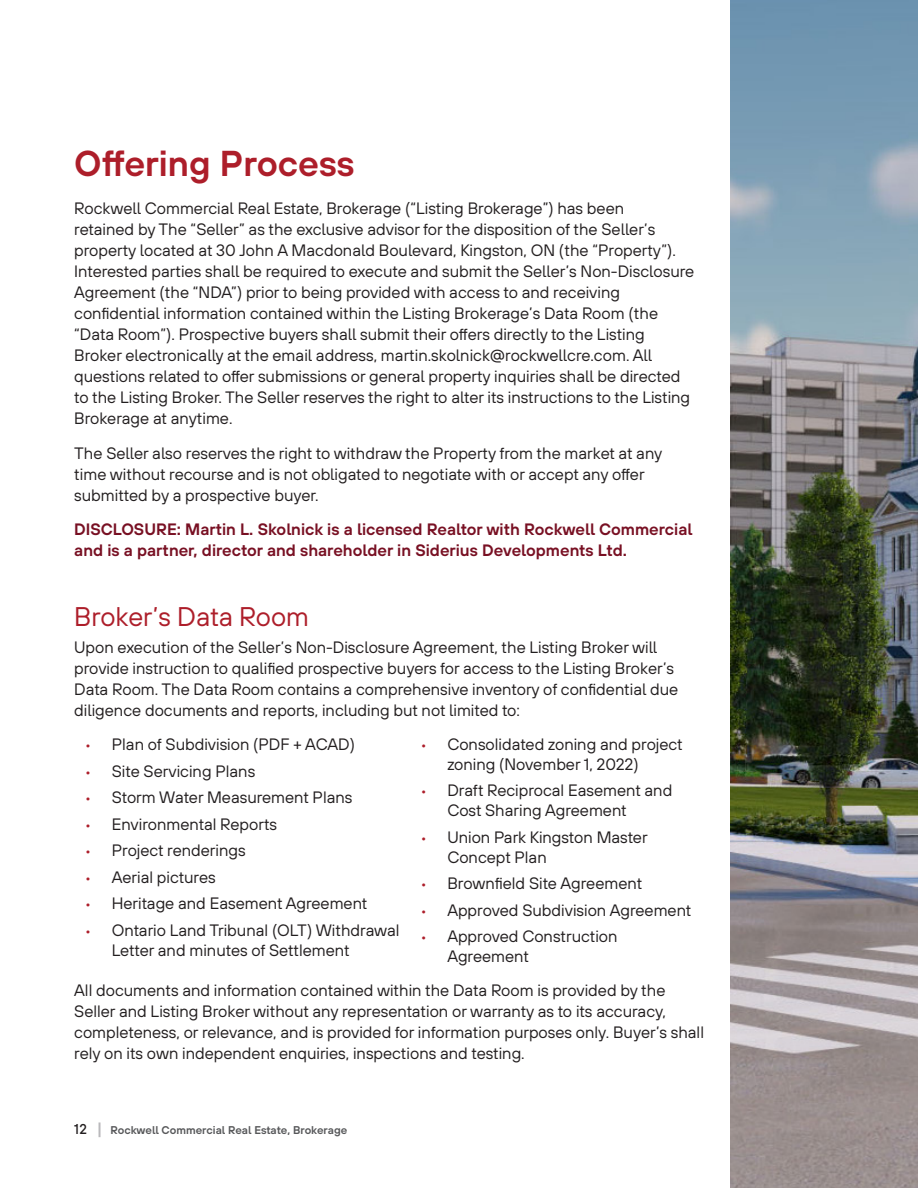
<style>
.page{position:relative;width:918px;height:1188px;background:#fff}
.page>*{position:absolute;margin:0;border:0;box-sizing:border-box;transform-origin:0 0}
.Header_Bold{font:36px "TT Hoves Pro Dm Bd";color:#ad1e2a}
.SubHeaders{font:27px "TT Hoves Pro";color:#ad1e2a}
.Body_Copy{font:16.5px/21px "TT Hoves Pro";color:#231f20}
.H3_SubHeaders{font:16.5px/21px "TT Hoves Pro";color:#231f20}
.Body_Copy-2{font:16.5px/21px "TT Hoves Pro Dm Bd";color:#781023}
.t1{font:500 14.25px "TT Hoves Pro";color:#231f20;scale:.94 1}
.t2{font:11.25px "TT Hoves Pro Dm Bd";color:#57585a}
.s1{font-size:15px;color:#ad1e2a}
.s2{font-size:15.75px;color:#b9b8bb}
</style>
<div class="page">
<img style="left:730px;top:0;width:188px;height:1188px">
<p class="Header_Bold" style="left:74px;top:138px;width:282px">Offering Process</p>
<p class="Body_Copy" style="left:74px;top:198px;width:622px">Rockwell Commercial Real Estate, Brokerage (“Listing Brokerage”) has been<br>retained by The “Seller” as the exclusive advisor for the disposition of the Seller’s property located at 30 John A Macdonald Boulevard, Kingston, ON (the “Property”).<br>Interested parties shall be required to execute and submit the Seller’s Non-Disclosure Agreement (the “NDA”) prior to being provided with access to and receiving confidential information contained within the Listing Brokerage’s Data Room (the “Data Room”). Prospective buyers shall submit their offers directly to the Listing Broker electronically at the email address, martin.skolnick@rockwellcre.com. All questions related to offer submissions or general property inquiries shall be directed to the Listing Broker. The Seller reserves the right to alter its instructions to the Listing Brokerage at anytime.</p>
<p class="Body_Copy" style="left:74px;top:443px;width:590px">The Seller also reserves the right to withdraw the Property from the market at any time without recourse and is not obligated to negotiate with or accept any offer submitted by a prospective buyer.</p>
<p class="Body_Copy-2" style="left:74px;top:519px;width:620px">DISCLOSURE: Martin L. Skolnick is a licensed Realtor with Rockwell Commercial and is a partner, director and shareholder in Siderius Developments Ltd.</p>
<p class="SubHeaders" style="left:74px;top:598px;width:236px">Broker’s Data Room</p>
<p class="Body_Copy" style="left:74px;top:637px;width:606px">Upon execution of the Seller’s Non-Disclosure Agreement, the Listing Broker will provide instruction to qualified prospective buyers for access to the Listing Broker’s Data Room. The Data Room contains a comprehensive inventory of confidential due diligence documents and reports, including but not limited to:</p>
<p class="Body_Copy" style="left:85px;top:734px;width:272px"><span class="s1">•</span> Plan of Subdivision (PDF + ACAD)</p>
<p class="Body_Copy" style="left:85px;top:761px;width:172px"><span class="s1">•</span> Site Servicing Plans</p>
<p class="Body_Copy" style="left:85px;top:787px;width:269px"><span class="s1">•</span> Storm Water Measurement Plans</p>
<p class="Body_Copy" style="left:85px;top:814px;width:194px"><span class="s1">•</span> Environmental Reports</p>
<p class="Body_Copy" style="left:85px;top:840px;width:162px"><span class="s1">•</span> Project renderings</p>
<p class="Body_Copy" style="left:85px;top:867px;width:132px"><span class="s1">•</span> Aerial pictures</p>
<p class="Body_Copy" style="left:85px;top:893px;width:284px"><span class="s1">•</span> Heritage and Easement Agreement</p>
<p class="Body_Copy" style="left:112px;top:921px;width:289px;line-height:19.8px;text-indent:-27px"><span class="s1">•</span> Ontario Land Tribunal (OLT) Withdrawal<br>Letter and minutes of Settlement</p>
<p class="Body_Copy" style="left:447px;top:735px;width:237px;line-height:19.8px;text-indent:-27px"><span class="s1">•</span> Consolidated zoning and project zoning (November 1, 2022)</p>
<p class="Body_Copy" style="left:447px;top:781px;width:226px;line-height:19.8px;text-indent:-27px"><span class="s1">•</span> Draft Reciprocal Easement and<br>Cost Sharing Agreement</p>
<p class="Body_Copy" style="left:447px;top:827px;width:202px;line-height:19.8px;text-indent:-27px"><span class="s1">•</span> Union Park Kingston Master<br>Concept Plan</p>
<p class="Body_Copy" style="left:420px;top:873px;width:223px"><span class="s1">•</span> Brownfield Site Agreement</p>
<p class="Body_Copy" style="left:420px;top:900px;width:273px"><span class="s1">•</span> Approved Subdivision Agreement</p>
<p class="Body_Copy" style="left:447px;top:927px;width:172px;line-height:19.8px;text-indent:-27px"><span class="s1">•</span> Approved Construction<br>Agreement</p>
<p class="H3_SubHeaders" style="left:74px;top:980px;width:631px">All documents and information contained within the Data Room is provided by the Seller and Listing Broker without any representation or warranty as to its accuracy, completeness, or relevance, and is provided for information purposes only. Buyer’s shall rely on its own independent enquiries, inspections and testing.</p>
<p class="t1" style="left:74px;top:1119px;width:15px">12</p>
<p class="t2" style="left:97px;top:1122px;width:252px"><span class="s2">|</span> Rockwell Commercial Real Estate, Brokerage</p>
</div>
